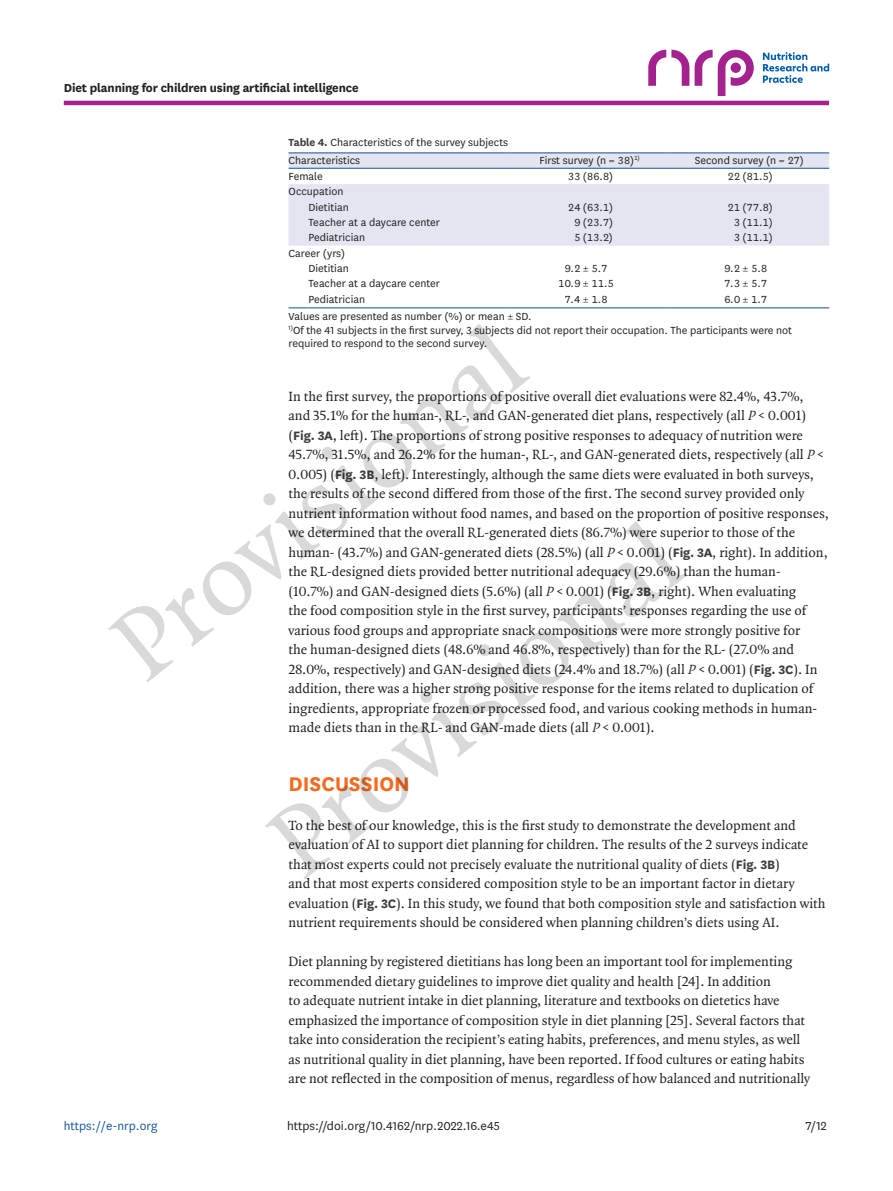
<style>
.page{position:relative;width:893px;height:1191px;background:#fff}
.page>*{position:absolute;margin:0;border:0;box-sizing:border-box;transform-origin:0 0}
.t1{font:105px "Quadraat";color:#000;scale:1.04 1}
.body_title1{font:700 23.1px "National";color:#f36a21}
.body_p{font:14.25px/19.5px "Quadraat OT";color:#231f20}
.body_p_first{font:14.25px/19.5px "Quadraat OT";color:#231f20}
.alt-title-type{font:700 13.5px "National";letter-spacing:-.01em;color:#231f20}
.doi_running_footer{font:13.5px "National";color:#231f20}
.t2{font:13.5px "National";color:#1a5a9d}
.tbody_entry{font:12px "National";color:#231f20}
.table-wrap-foot_p{font:12px/13.5px "National";color:#231f20}
.thead_entry{font:12px "National";color:#231f20}
.table-wrap_caption{font:12px "National";color:#231f20}
.table-wrap-foot_p_fi{font:12px "National";color:#231f20}
.s1{font-weight:700;color:#3e3e3f}
.s2{font-style:italic}
.s3{font-family:"National";font-weight:700;color:#3e3e3f}
</style>
<div class="page">
<hr style="left:64px;top:101px;width:765px;height:4px;background:#a4228e">
<svg style="left:695px;top:50px;width:59px;height:46px"></svg>
<svg style="left:648px;top:50px;width:41px;height:36px"></svg>
<svg style="left:763px;top:52px;width:66px;height:31px"></svg>
<svg style="left:289px;top:153px;width:540px;height:92px;fill:#e3e6f1"></svg>
<svg style="left:289px;top:152px;width:19px;height:1px"></svg>
<hr style="left:308px;top:152px;width:202px;height:1px;background:#1a5a9d">
<hr style="left:510px;top:152px;width:159px;height:1px;background:#1a5a9d">
<hr style="left:669px;top:152px;width:160px;height:1px;background:#1a5a9d">
<svg style="left:289px;top:168px;width:19px;height:1px"></svg>
<hr style="left:308px;top:168px;width:202px;height:1px;background:#1a5a9d">
<hr style="left:510px;top:168px;width:159px;height:1px;background:#1a5a9d">
<hr style="left:669px;top:168px;width:160px;height:1px;background:#1a5a9d">
<svg style="left:289px;top:307px;width:19px;height:1px"></svg>
<hr style="left:308px;top:307px;width:202px;height:1px;background:#1a5a9d">
<hr style="left:510px;top:307px;width:159px;height:1px;background:#1a5a9d">
<hr style="left:669px;top:307px;width:160px;height:1px;background:#1a5a9d">
<p class="alt-title-type" style="left:64px;top:78px;width:296px">Diet planning for children using artificial intelligence</p>
<p class="table-wrap_caption" style="left:289px;top:135px;width:221px"><span class="s1">Table 4.</span> Characteristics of the survey subjects</p>
<p class="thead_entry" style="left:289px;top:152px;width:73px">Characteristics</p>
<p class="thead_entry" style="left:539px;top:152px;width:102px">First survey (n = 38)<sup>1)</sup></p>
<p class="thead_entry" style="left:695px;top:152px;width:110px">Second survey (n = 27)</p>
<p class="tbody_entry" style="left:289px;top:168px;width:36px">Female</p>
<p class="tbody_entry" style="left:568px;top:168px;width:47px">33 (86.8)</p>
<p class="tbody_entry" style="left:727px;top:168px;width:47px">22 (81.5)</p>
<p class="tbody_entry" style="left:289px;top:184px;width:56px">Occupation</p>
<p class="tbody_entry" style="left:308px;top:199px;width:42px">Dietitian</p>
<p class="tbody_entry" style="left:568px;top:199px;width:47px">24 (63.1)</p>
<p class="tbody_entry" style="left:727px;top:199px;width:47px">21 (77.8)</p>
<p class="tbody_entry" style="left:308px;top:214px;width:133px">Teacher at a daycare center</p>
<p class="tbody_entry" style="left:574px;top:214px;width:40px">9 (23.7)</p>
<p class="tbody_entry" style="left:734px;top:214px;width:40px">3 (11.1)</p>
<p class="tbody_entry" style="left:308px;top:230px;width:58px">Pediatrician</p>
<p class="tbody_entry" style="left:574px;top:230px;width:40px">5 (13.2)</p>
<p class="tbody_entry" style="left:734px;top:230px;width:40px">3 (11.1)</p>
<p class="tbody_entry" style="left:288px;top:245px;width:58px">Career (yrs)</p>
<p class="tbody_entry" style="left:308px;top:260px;width:42px">Dietitian</p>
<p class="tbody_entry" style="left:564px;top:260px;width:45px">9.2 ± 5.7</p>
<p class="tbody_entry" style="left:724px;top:260px;width:45px">9.2 ± 5.8</p>
<p class="tbody_entry" style="left:308px;top:276px;width:133px">Teacher at a daycare center</p>
<p class="tbody_entry" style="left:558px;top:276px;width:58px">10.9 ± 11.5</p>
<p class="tbody_entry" style="left:724px;top:276px;width:45px">7.3 ± 5.7</p>
<p class="tbody_entry" style="left:308px;top:291px;width:58px">Pediatrician</p>
<p class="tbody_entry" style="left:564px;top:291px;width:45px">7.4 ± 1.8</p>
<p class="tbody_entry" style="left:724px;top:291px;width:45px">6.0 ± 1.7</p>
<p class="table-wrap-foot_p_fi" style="left:288px;top:309px;width:245px">Values are presented as number (%) or mean ± SD.</p>
<p class="table-wrap-foot_p" style="left:289px;top:323px;width:505px"><sup>1)</sup>Of the 41 subjects in the first survey, 3 subjects did not report their occupation. The participants were not required to respond to the second survey.</p>
<h1 class="t1" style="left:91px;top:613px;width:476px;rotate:-38deg">Provisional</h1>
<p class="body_p" style="left:289px;top:386px;width:542px">In the first survey, the proportions of positive overall diet evaluations were 82.4%, 43.7%,<br>and 35.1% for the human-, RL-, and GAN-generated diet plans, respectively (all <span class="s2">P</span> &lt; 0.001) (<span class="s3">Fig. 3A</span>, left). The proportions of strong positive responses to adequacy of nutrition were 45.7%, 31.5%, and 26.2% for the human-, RL-, and GAN-generated diets, respectively (all <span class="s2">P</span> &lt; 0.005) (<span class="s3">Fig. 3B</span>, left). Interestingly, although the same diets were evaluated in both surveys, the results of the second differed from those of the first. The second survey provided only nutrient information without food names, and based on the proportion of positive responses, we determined that the overall RL-generated diets (86.7%) were superior to those of the human- (43.7%) and GAN-generated diets (28.5%) (all <span class="s2">P</span> &lt; 0.001) (<span class="s3">Fig. 3A</span>, right). In addition, the RL-designed diets provided better nutritional adequacy (29.6%) than the human-(10.7%) and GAN-designed diets (5.6%) (all <span class="s2">P</span> &lt; 0.001) (<span class="s3">Fig. 3B</span>, right). When evaluating<br>the food composition style in the first survey, participants’ responses regarding the use of various food groups and appropriate snack compositions were more strongly positive for<br>the human-designed diets (48.6% and 46.8%, respectively) than for the RL- (27.0% and 28.0%, respectively) and GAN-designed diets (24.4% and 18.7%) (all <span class="s2">P</span> &lt; 0.001) (<span class="s3">Fig. 3C</span>). In addition, there was a higher strong positive response for the items related to duplication of ingredients, appropriate frozen or processed food, and various cooking methods in human&shy;made diets than in the RL- and GAN-made diets (all <span class="s2">P</span> &lt; 0.001).</p>
<h1 class="t1" style="left:247px;top:810px;width:476px;rotate:-38deg">Provisional</h1>
<p class="body_title1" style="left:289px;top:767px;width:123px">DISCUSSION</p>
<p class="body_p_first" style="left:289px;top:815px;width:538px">To the best of our knowledge, this is the first study to demonstrate the development and evaluation of AI to support diet planning for children. The results of the 2 surveys indicate that most experts could not precisely evaluate the nutritional quality of diets (<span class="s3">Fig. 3B</span>)<br>and that most experts considered composition style to be an important factor in dietary evaluation (<span class="s3">Fig. 3C</span>). In this study, we found that both composition style and satisfaction with nutrient requirements should be considered when planning children’s diets using AI.</p>
<p class="body_p" style="left:289px;top:952px;width:523px">Diet planning by registered dietitians has long been an important tool for implementing recommended dietary guidelines to improve diet quality and health [24]. In addition<br>to adequate nutrient intake in diet planning, literature and textbooks on dietetics have emphasized the importance of composition style in diet planning [25]. Several factors that take into consideration the recipient’s eating habits, preferences, and menu styles, as well as nutritional quality in diet planning, have been reported. If food cultures or eating habits are not reflected in the composition of menus, regardless of how balanced and nutritionally</p>
<p class="doi_running_footer" style="left:287px;top:1116px;width:214px">https://doi.org/10.4162/nrp.2022.16.e45</p>
<p class="t2" style="left:64px;top:1116px;width:95px">https://e-nrp.org</p>
<p class="doi_running_footer" style="left:806px;top:1116px;width:22px">7/12</p>
</div>
